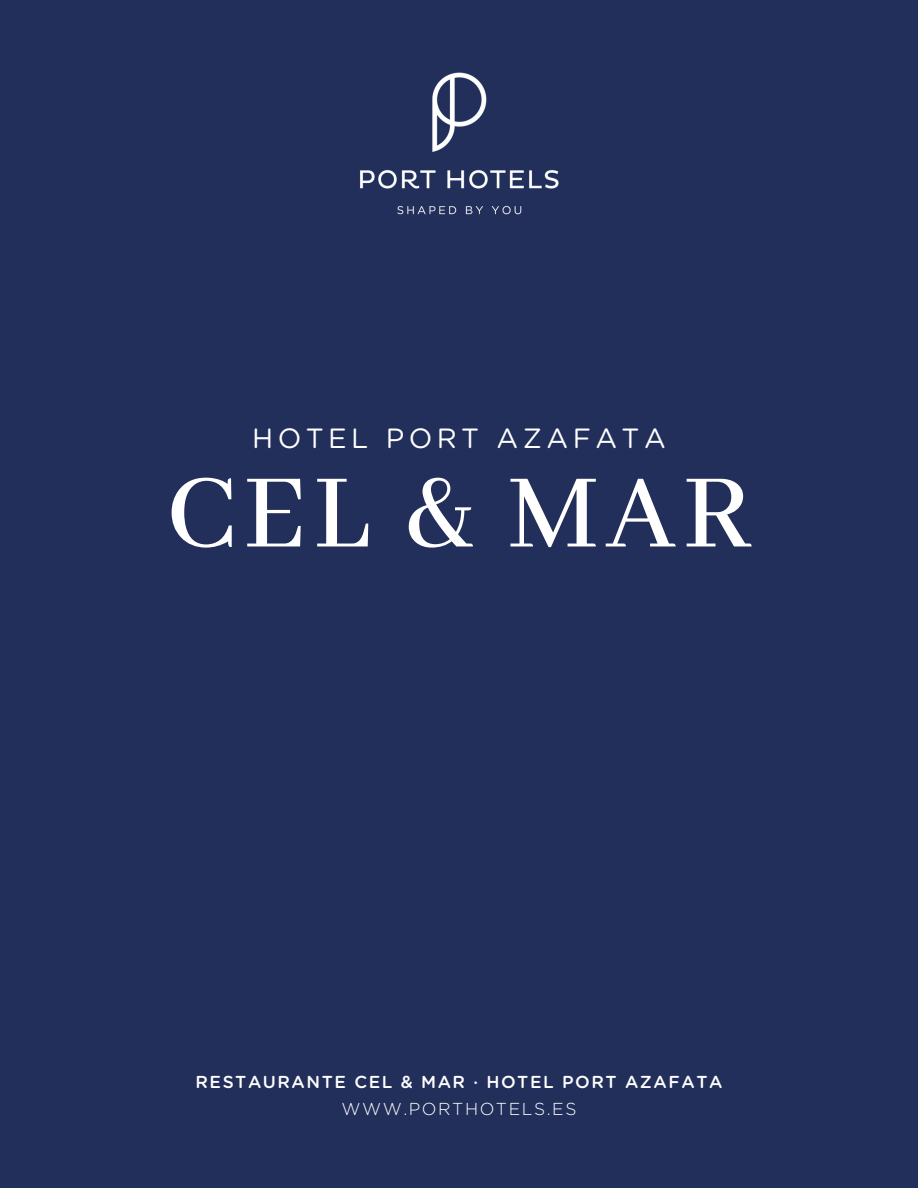
<style>
.page{position:relative;width:918px;height:1188px;background:#222f5b}
.page>*{position:absolute;margin:0;border:0;box-sizing:border-box;transform-origin:0 0}
.t1{font:500 115.5px "Abhaya Libre";letter-spacing:.06em;color:#fff}
.t2{font:27.75px "Gotham Rounded";letter-spacing:.16em;color:#fff}
.t3{font:500 17.25px "Gotham Rounded";letter-spacing:.09em;color:#fff}
.t4{font:300 17.25px "Gotham Rounded";letter-spacing:.09em;color:#fff}
</style>
<div class="page">
<img style="left:360px;top:72px;width:199px;height:143px">
<p class="t2" style="left:252px;top:425px;width:415px">HOTEL PORT AZAFATA</p>
<p class="t1" style="left:166px;top:450px;width:587px">CEL &amp; MAR</p>
<p class="t3" style="left:196px;top:1074px;width:528px">RESTAURANTE CEL &amp; MAR · HOTEL PORT AZAFATA</p>
<p class="t4" style="left:342px;top:1101px;width:236px">WWW.PORTHOTELS.ES</p>
</div>
